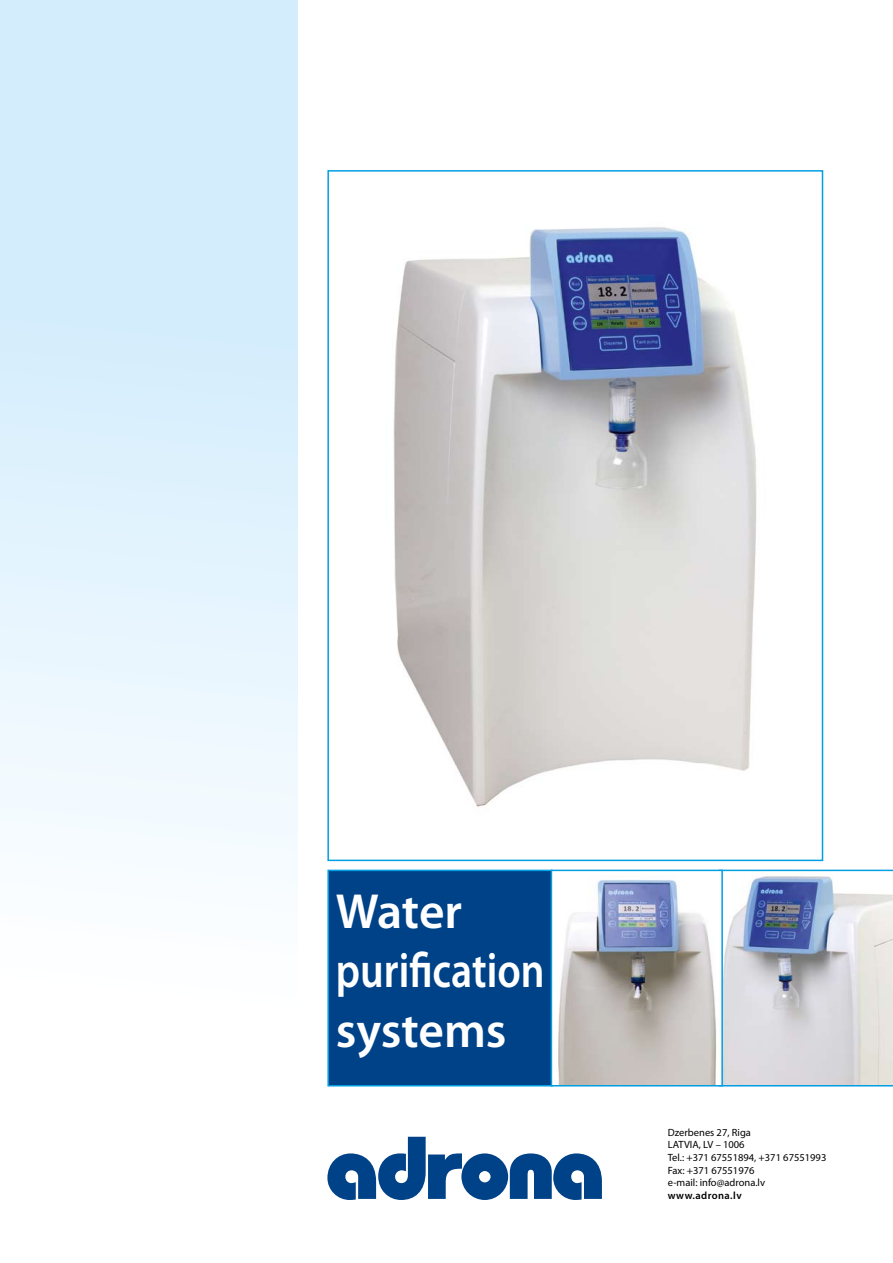
<style>
.page{position:relative;width:893px;height:1263px;background:#fff}
.page>*{position:absolute;margin:0;border:0;box-sizing:border-box;transform-origin:0 0}
.t1{font:600 49.5px/59.4px "Myriad Pro";color:#fff}
.t2{font:10.5px/12.6px "Myriad Pro";color:#000}
.t3{font:600 10.5px "Myriad Pro";letter-spacing:.04em;color:#000}
</style>
<div class="page">
<div style="left:327px;top:870px;width:226px;height:216px;background:#004288;border:2px solid #009ee3"></div>
<div style="left:0;top:0;width:298px;height:1263px;background:linear-gradient(to bottom,#cbe9fc,#fff)"></div>
<img style="left:393px;top:227px;width:364px;height:580px">
<div style="left:327px;top:170px;width:496px;height:691px;border:2px solid #009ee3"></div>
<svg style="left:723px;top:870px;width:170px;height:216px;background:#c5cad5"></svg>
<svg style="left:327px;top:1137px;width:275px;height:63px"></svg>
<img style="left:558px;top:880px;width:159px;height:203px">
<div style="left:551px;top:870px;width:172px;height:216px;border:2px solid #009ee3"></div>
<h1 class="t1" style="left:336px;top:880px;width:210px">Water purification systems</h1>
<p class="t2" style="left:668px;top:1126px;width:160px">Dzerbenes 27, Riga<br>LATVIA, LV – 1006<br>Tel.: +371 67551894, +371 67551993<br>Fax: +371 67551976<br>e-mail: info@adrona.lv</p>
<p class="t3" style="left:668px;top:1188px;width:75px">www.adrona.lv</p>
</div>
